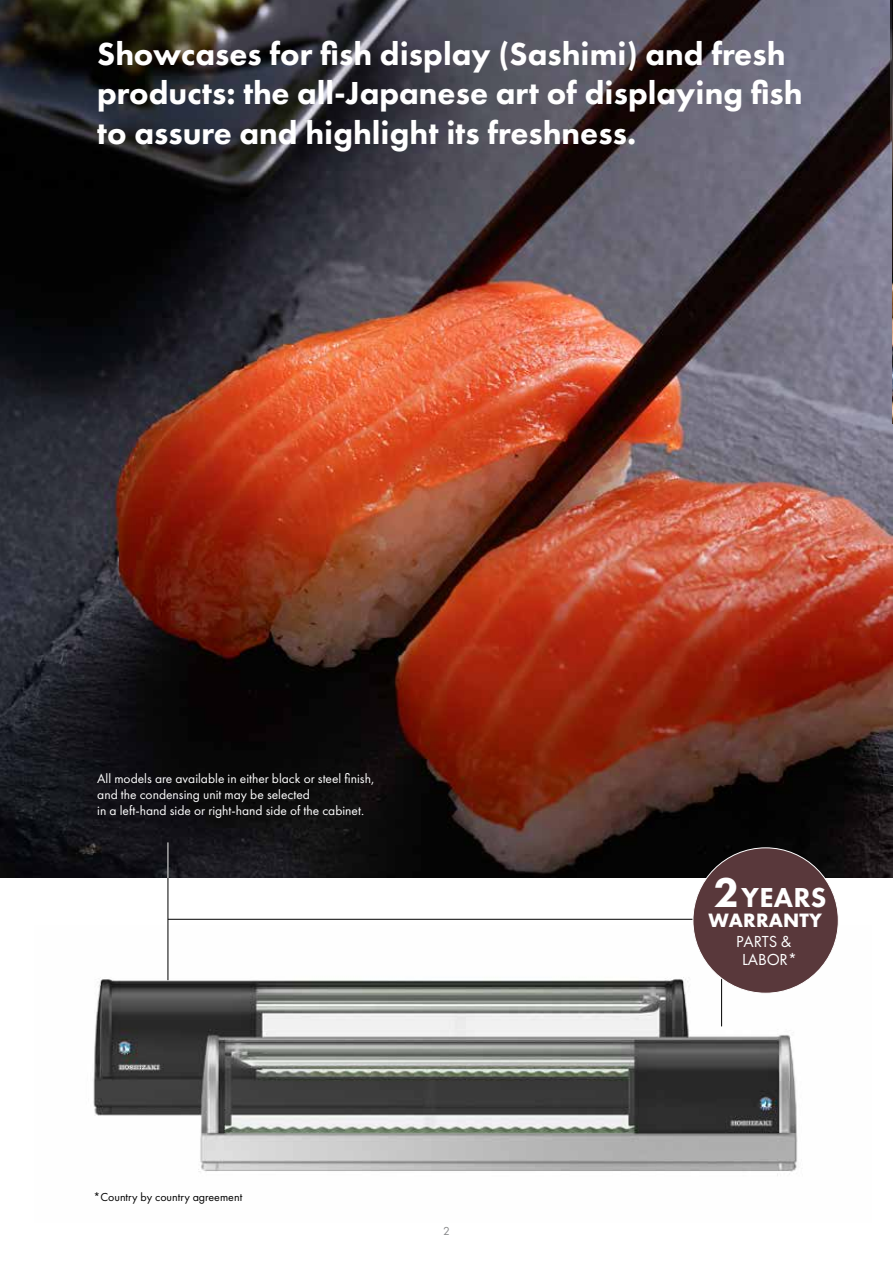
<style>
.page{position:relative;width:893px;height:1263px;background:#fff}
.page>*{position:absolute;margin:0;border:0;box-sizing:border-box;transform-origin:0 0}
.t1{font:800 33px/39.6px "Futura PT";color:#fff}
.t2{font:800 28.5px "Futura PT";letter-spacing:.01em;color:#fff}
.t3{font:700 17.7px "Futura";letter-spacing:.01em;color:#fff}
.t4{font:16.5px/17.4px "Futura PT";letter-spacing:-.01em;color:#fff;text-align:center}
.t5{font:13.5px/16.2px "Futura PT";color:#fff}
.t6{font:12px "Futura PT";color:#000}
.t7{font:12px "Futura PT";color:#87888a}
.s1{font-size:43.2px}
</style>
<div class="page">
<img style="left:0;top:0;width:893px;height:878px">
<img style="left:93px;top:926px;width:744px;height:250px">
<hr style="left:721px;top:938px;width:1px;height:88px;background:#000">
<hr style="left:168px;top:919px;width:553px;height:1px;background:#000">
<hr style="left:168px;top:842px;width:1px;height:138px;background:#000">
<hr style="left:168px;top:842px;width:1px;height:36px;background:#fff">
<img style="left:892px;top:259px;width:1px;height:164px">
<svg style="left:891px;top:0;width:2px;height:259px"></svg>
<div style="left:693px;top:848px;width:145px;height:145px;background:#59383b;border-radius:50%"></div>
<h1 class="t1" style="left:97px;top:33px;width:707px">Showcases for fish display (Sashimi) and fresh products: the all-Japanese art of displaying fish to assure and highlight its freshness.</h1>
<p class="t5" style="left:97px;top:770px;width:279px">All models are available in either black or steel finish, and the condensing unit may be selected<br>in a left-hand side or right-hand side of the cabinet.</p>
<p class="t6" style="left:94px;top:1189px;width:150px">*Country by country agreement</p>
<p class="t7" style="left:443px;top:1224px;width:8px">2</p>
<h2 class="t2" style="left:714px;top:879px;width:114px"><span class="s1">2</span>YEARS</h2>
<h3 class="t3" style="left:708px;top:908px;width:115px">WARRANTY</h3>
<p class="t4" style="left:736px;top:933px;width:63px">PARTS &amp;<br>LABOR*</p>
</div>
